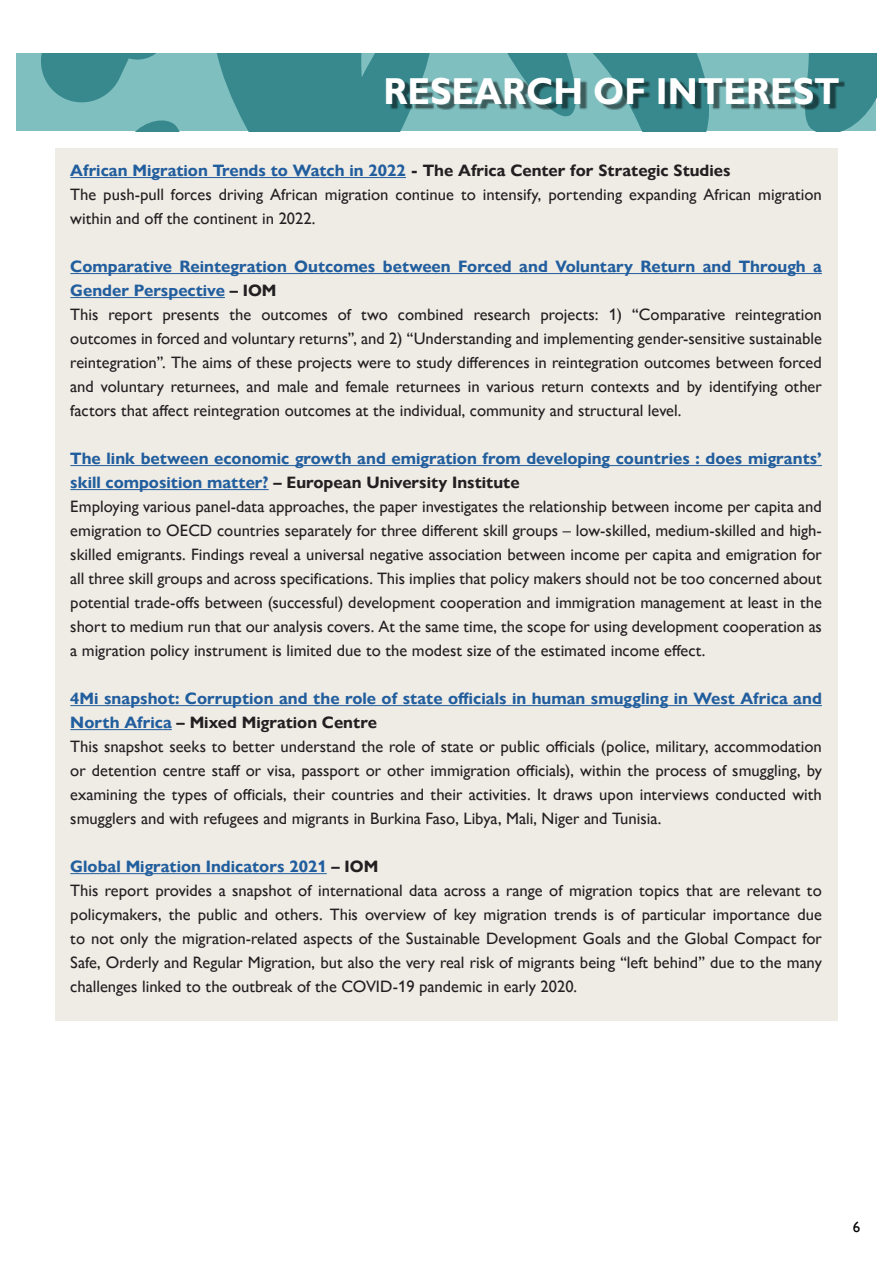
<style>
.page{position:relative;width:893px;height:1263px;background:#fff}
.page>*{position:absolute;margin:0;border:0;box-sizing:border-box;transform-origin:0 0}
.t1{font:700 37.5px "Gill Sans";color:#fff;scale:.95 1}
.t2{font:500 16.5px/24px "Gill Sans Nova";color:#221f21}
.t3{font:500 15px "Gill Sans Nova";color:#000}
.s1{font-weight:700;color:#215e9e}
.s2{font-weight:700}
</style>
<div class="page">
<svg style="left:462px;top:53px;width:414px;height:78px;background:#5ea6a9"></svg>
<svg style="left:17px;top:53px;width:425px;height:78px;background:#57a1a4"></svg>
<div style="left:389px;top:80px;width:455px;height:30px;background:#000;opacity:.52"></div>
<div style="left:55px;top:148px;width:782px;height:873px;background:#efebe5"></div>
<hr style="left:70px;top:177px;width:336px;height:1px;background:#215e9e">
<hr style="left:70px;top:273px;width:752px;height:1px;background:#215e9e">
<hr style="left:70px;top:297px;width:155px;height:1px;background:#215e9e">
<hr style="left:70px;top:465px;width:752px;height:1px;background:#215e9e">
<hr style="left:70px;top:489px;width:199px;height:1px;background:#215e9e">
<hr style="left:70px;top:705px;width:752px;height:1px;background:#215e9e">
<hr style="left:70px;top:729px;width:102px;height:1px;background:#215e9e">
<hr style="left:70px;top:873px;width:257px;height:1px;background:#215e9e">
<h1 class="t1" style="left:383px;top:69px;width:482px">RESEARCH OF INTEREST</h1>
<p class="t2" style="left:70px;top:158px;width:753px"><span class="s1">African Migration Trends to Watch in 2022</span> <span class="s2">- The Africa Center for Strategic Studies<br></span>The push-pull forces driving African migration continue to intensify, portending expanding African migration within and off the continent in 2022.</p>
<p class="t2" style="left:70px;top:254px;width:753px"><span class="s1">Comparative Reintegration Outcomes between Forced and Voluntary Return and Through a Gender Perspective</span> <span class="s2">– IOM<br></span>This report presents the outcomes of two combined research projects: 1) “Comparative reintegration outcomes in forced and voluntary returns”, and 2) “Understanding and implementing gender-sensitive sustainable reintegration”. The aims of these projects were to study differences in reintegration outcomes between forced and voluntary returnees, and male and female returnees in various return contexts and by identifying other factors that affect reintegration outcomes at the individual, community and structural level.</p>
<p class="t2" style="left:70px;top:446px;width:753px"><span class="s1">The link between economic growth and emigration from developing countries : does migrants’ skill composition matter?</span> <span class="s2">– European University Institute<br></span>Employing various panel-data approaches, the paper investigates the relationship between income per capita and emigration to OECD countries separately for three different skill groups – low-skilled, medium-skilled and high&shy;skilled emigrants. Findings reveal a universal negative association between income per capita and emigration for all three skill groups and across specifications. This implies that policy makers should not be too concerned about potential trade-offs between (successful) development cooperation and immigration management at least in the short to medium run that our analysis covers. At the same time, the scope for using development cooperation as a migration policy instrument is limited due to the modest size of the estimated income effect.</p>
<p class="t2" style="left:70px;top:686px;width:753px"><span class="s1">4Mi snapshot: Corruption and the role of state officials in human smuggling in West Africa and North Africa</span> <span class="s2">– Mixed Migration Centre<br></span>This snapshot seeks to better understand the role of state or public officials (police, military, accommodation or detention centre staff or visa, passport or other immigration officials), within the process of smuggling, by examining the types of officials, their countries and their activities. It draws upon interviews conducted with smugglers and with refugees and migrants in Burkina Faso, Libya, Mali, Niger and Tunisia.</p>
<p class="t2" style="left:70px;top:854px;width:753px"><span class="s1">Global Migration Indicators 2021</span> <span class="s2">– IOM<br></span>This report provides a snapshot of international data across a range of migration topics that are relevant to policymakers, the public and others. This overview of key migration trends is of particular importance due to not only the migration-related aspects of the Sustainable Development Goals and the Global Compact for Safe, Orderly and Regular Migration, but also the very real risk of migrants being “left behind” due to the many challenges linked to the outbreak of the COVID-19 pandemic in early 2020.</p>
<p class="t3" style="left:853px;top:1218px;width:9px">6</p>
</div>
